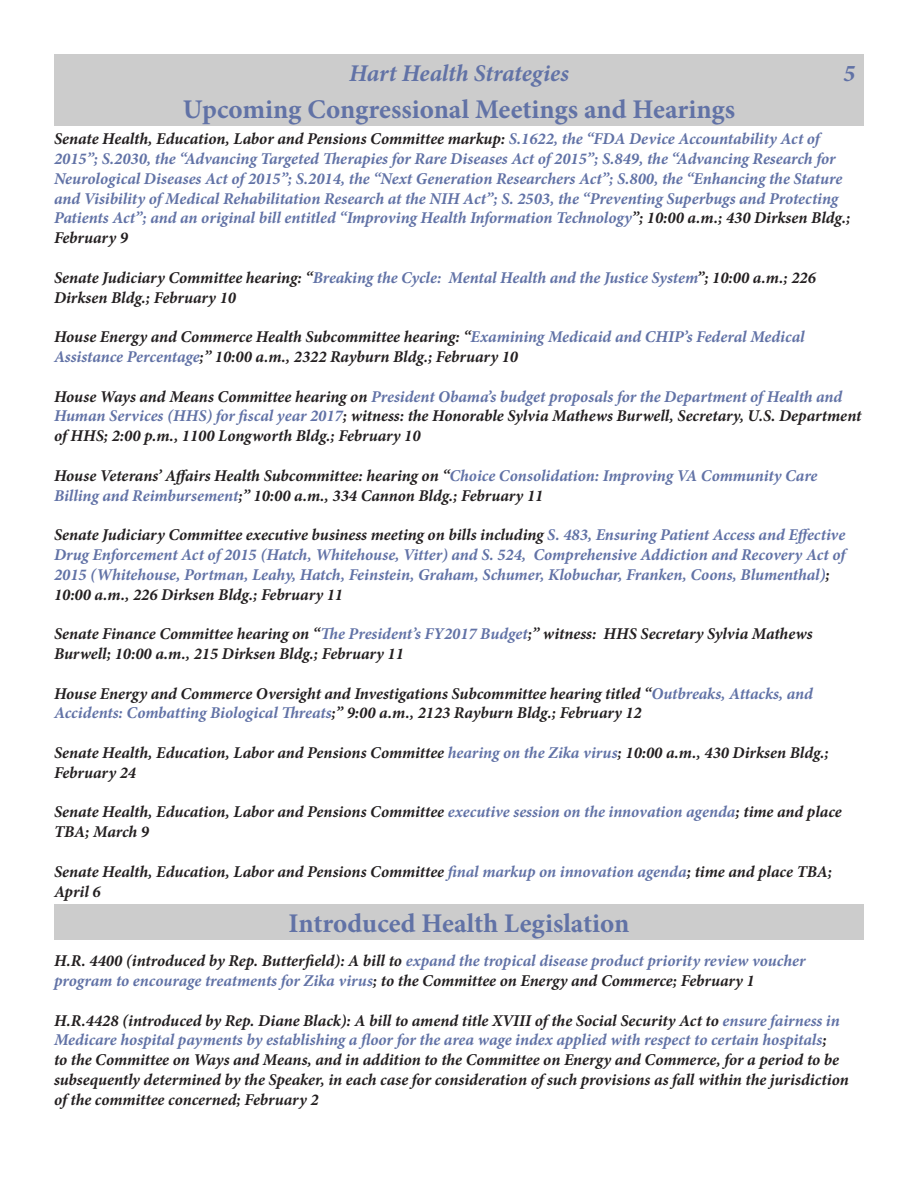
<style>
.page{position:relative;width:918px;height:1188px;background:#fff}
.page>*{position:absolute;margin:0;border:0;box-sizing:border-box;transform-origin:0 0}
.t1{font:700 27px "Minion Pro";color:#6172a6}
.t2{font:italic 700 24px "Minion Pro";letter-spacing:-.005em;color:#6172a6}
.Paragraph_Style_1{font:italic 700 16.5px/19.8px "Minion Pro";letter-spacing:-.005em;color:#231f20}
.Paragraph_Style_1-2{font:italic 700 16.5px/19.8px "Minion Pro";letter-spacing:-.005em;color:#6172a6}
.s1{color:#231f20}
.s2{color:#6172a6}
</style>
<div class="page">
<div style="left:54px;top:54px;width:810px;height:36px;background:#ccc"></div>
<div style="left:54px;top:90px;width:810px;height:36px;background:#ccc"></div>
<div style="left:54px;top:904px;width:810px;height:36px;background:#ccc"></div>
<p class="t2" style="left:349px;top:56px;width:221px">Hart Health Strategies</p>
<p class="t2" style="left:844px;top:56px;width:13px">5</p>
<p class="t1" style="left:183px;top:90px;width:554px">Upcoming Congressional Meetings and Hearings</p>
<p class="Paragraph_Style_1-2" style="left:54px;top:129px;width:798px"><span class="s1">Senate Health, Education, Labor and Pensions Committee markup:</span> S.1622, the “FDA Device Accountability Act of 2015”; S.2030, the “Advancing Targeted Therapies for Rare Diseases Act of 2015”; S.849, the “Advancing Research for Neurological Diseases Act of 2015”; S.2014, the “Next Generation Researchers Act”; S.800, the “Enhancing the Stature and Visibility of Medical Rehabilitation Research at the NIH Act”; S. 2503, the “Preventing Superbugs and Protecting Patients Act”; and an original bill entitled “Improving Health Information Technology<span class="s1">”; 10:00 a.m.; 430 Dirksen Bldg.; February 9</span></p>
<p class="Paragraph_Style_1" style="left:54px;top:267px;width:763px">Senate Judiciary Committee hearing: “<span class="s2">Breaking the Cycle: Mental Health and the Justice System</span>”; 10:00 a.m.; 226<br>Dirksen Bldg.; February 10</p>
<p class="Paragraph_Style_1" style="left:54px;top:327px;width:752px">House Energy and Commerce Health Subcommittee hearing: “<span class="s2">Examining Medicaid and CHIP’s Federal Medical<br>Assistance Percentage</span>;” 10:00 a.m., 2322 Rayburn Bldg.; February 10</p>
<p class="Paragraph_Style_1" style="left:54px;top:386px;width:809px">House Ways and Means Committee hearing on <span class="s2">President Obama’s budget proposals for the Department of Health and<br>Human Services (HHS) for fiscal year 2017</span>; witness: the Honorable Sylvia Mathews Burwell, Secretary, U.S. Department of HHS; 2:00 p.m., 1100 Longworth Bldg.; February 10</p>
<p class="Paragraph_Style_1" style="left:54px;top:465px;width:765px">House Veterans’ Affairs Health Subcommittee: hearing on “<span class="s2">Choice Consolidation: Improving VA Community Care<br>Billing and Reimbursement</span>;” 10:00 a.m., 334 Cannon Bldg.; February 11</p>
<p class="Paragraph_Style_1-2" style="left:54px;top:525px;width:793px"><span class="s1">Senate Judiciary Committee executive business meeting on bills including</span> S. 483, Ensuring Patient Access and Effective Drug Enforcement Act of 2015 (Hatch, Whitehouse, Vitter) and S. 524, Comprehensive Addiction and Recovery Act of 2015 (Whitehouse, Portman, Leahy, Hatch, Feinstein, Graham, Schumer, Klobuchar, Franken, Coons, Blumenthal)<span class="s1">; 10:00 a.m., 226 Dirksen Bldg.; February 11</span></p>
<p class="Paragraph_Style_1" style="left:54px;top:624px;width:760px">Senate Finance Committee hearing on “<span class="s2">The President’s FY2017 Budget</span>;” witness: HHS Secretary Sylvia Mathews<br>Burwell; 10:00 a.m., 215 Dirksen Bldg.; February 11</p>
<p class="Paragraph_Style_1" style="left:54px;top:683px;width:761px">House Energy and Commerce Oversight and Investigations Subcommittee hearing titled “<span class="s2">Outbreaks, Attacks, and<br>Accidents: Combatting Biological Threats</span>;” 9:00 a.m., 2123 Rayburn Bldg.; February 12</p>
<p class="Paragraph_Style_1" style="left:54px;top:743px;width:776px">Senate Health, Education, Labor and Pensions Committee <span class="s2">hearing on the Zika virus</span>; 10:00 a.m., 430 Dirksen Bldg.;<br>February 24</p>
<p class="Paragraph_Style_1" style="left:54px;top:802px;width:789px">Senate Health, Education, Labor and Pensions Committee <span class="s2">executive session on the innovation agenda</span>; time and place<br>TBA; March 9</p>
<p class="Paragraph_Style_1" style="left:54px;top:861px;width:780px">Senate Health, Education, Labor and Pensions Committee <span class="s2">final markup on innovation agenda</span>; time and place TBA;<br>April 6</p>
<p class="t1" style="left:289px;top:905px;width:342px">Introduced Health Legislation</p>
<p class="Paragraph_Style_1-2" style="left:54px;top:951px;width:753px"><span class="s1">H.R. 4400 (introduced by Rep. Butterfield): A bill to</span> expand the tropical disease product priority review voucher program to encourage treatments for Zika virus<span class="s1">; to the Committee on Energy and Commerce; February 1</span></p>
<p class="Paragraph_Style_1" style="left:54px;top:1010px;width:796px">H.R.4428 (introduced by Rep. Diane Black): A bill to amend title XVIII of the Social Security Act to <span class="s2">ensure fairness in Medicare hospital payments by establishing a floor for the area wage index applied with respect to certain hospitals</span>;<br>to the Committee on Ways and Means, and in addition to the Committee on Energy and Commerce, for a period to be subsequently determined by the Speaker, in each case for consideration of such provisions as fall within the jurisdiction of the committee concerned; February 2</p>
</div>
